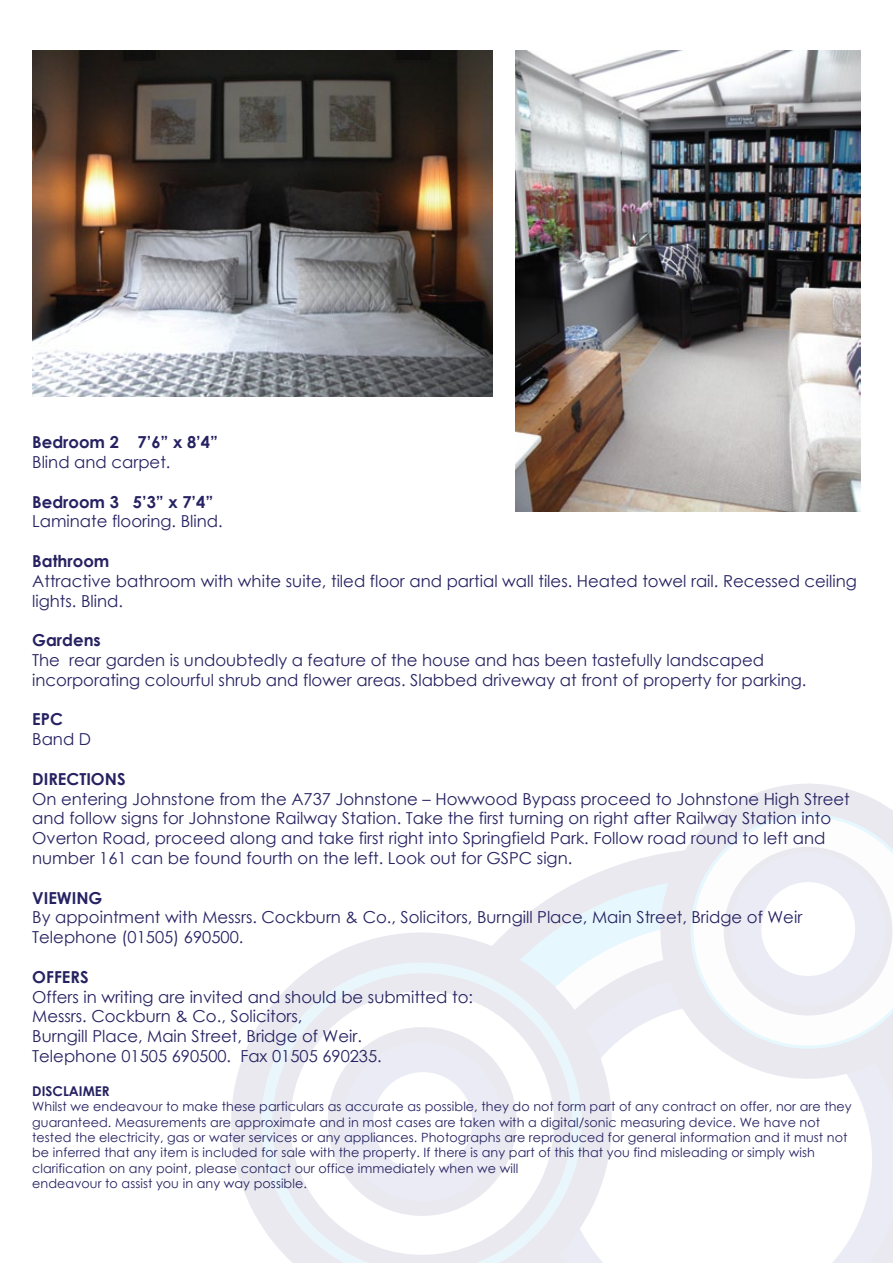
<style>
.page{position:relative;width:893px;height:1263px;background:#fff}
.page>*{position:absolute;margin:0;border:0;box-sizing:border-box;transform-origin:0 0}
.t1{font:16.5px/19.8px "Century Gothic";color:#262262}
.t2{font:700 16.5px "Century Gothic";color:#262262}
.t3{font:700 13.5px "Century Gothic";color:#262262}
.t4{font:12.75px/15.3px "Century Gothic";letter-spacing:.005em;color:#262262}
</style>
<div class="page">
<svg style="left:538px;top:858px;width:105px;height:48px"></svg>
<svg style="left:516px;top:906px;width:127px;height:35px;background:#e9f2f7"></svg>
<svg style="left:627px;top:967px;width:266px;height:296px"></svg>
<svg style="left:643px;top:783px;width:250px;height:313px"></svg>
<svg style="left:674px;top:818px;width:219px;height:247px"></svg>
<svg style="left:695px;top:818px;width:198px;height:226px"></svg>
<svg style="left:231px;top:923px;width:396px;height:340px"></svg>
<svg style="left:261px;top:962px;width:322px;height:301px"></svg>
<svg style="left:307px;top:1031px;width:230px;height:205px"></svg>
<svg style="left:322px;top:1031px;width:202px;height:192px"></svg>
<img style="left:32px;top:51px;width:461px;height:345px">
<img style="left:515px;top:51px;width:346px;height:461px">
<p class="t2" style="left:32px;top:430px;width:187px">Bedroom 2 7’6” x 8’4”</p>
<p class="t1" style="left:32px;top:452px;width:140px">Blind and carpet.</p>
<p class="t2" style="left:32px;top:489px;width:183px">Bedroom 3 5’3” x 7’4”</p>
<p class="t1" style="left:32px;top:511px;width:192px">Laminate flooring. Blind.</p>
<p class="t2" style="left:32px;top:548px;width:79px">Bathroom</p>
<p class="t1" style="left:32px;top:571px;width:826px">Attractive bathroom with white suite, tiled floor and partial wall tiles. Heated towel rail. Recessed ceiling lights. Blind.</p>
<p class="t2" style="left:32px;top:628px;width:70px">Gardens</p>
<p class="t1" style="left:32px;top:650px;width:776px">The rear garden is undoubtedly a feature of the house and has been tastefully landscaped incorporating colourful shrub and flower areas. Slabbed driveway at front of property for parking.</p>
<p class="t2" style="left:32px;top:707px;width:32px">EPC</p>
<p class="t1" style="left:32px;top:729px;width:60px">Band D</p>
<p class="t2" style="left:32px;top:766px;width:95px">DIRECTIONS</p>
<p class="t1" style="left:32px;top:788px;width:819px">On entering Johnstone from the A737 Johnstone – Howwood Bypass proceed to Johnstone High Street and follow signs for Johnstone Railway Station. Take the first turning on right after Railway Station into Overton Road, proceed along and take first right into Springfield Park. Follow road round to left and number 161 can be found fourth on the left. Look out for GSPC sign.</p>
<p class="t2" style="left:32px;top:885px;width:72px">VIEWING</p>
<p class="t1" style="left:32px;top:907px;width:772px">By appointment with Messrs. Cockburn &amp; Co., Solicitors, Burngill Place, Main Street, Bridge of Weir<br>Telephone (01505) 690500.</p>
<p class="t2" style="left:32px;top:964px;width:58px">OFFERS</p>
<p class="t1" style="left:32px;top:986px;width:442px">Offers in writing are invited and should be submitted to:<br>Messrs. Cockburn &amp; Co., Solicitors,<br>Burngill Place, Main Street, Bridge of Weir.<br>Telephone 01505 690500. Fax 01505 690235.</p>
<p class="t3" style="left:32px;top:1081px;width:79px">DISCLAIMER</p>
<p class="t4" style="left:32px;top:1099px;width:821px">Whilst we endeavour to make these particulars as accurate as possible, they do not form part of any contract on offer, nor are they guaranteed. Measurements are approximate and in most cases are taken with a digital/sonic measuring device. We have not tested the electricity, gas or water services or any appliances. Photographs are reproduced for general information and it must not be inferred that any item is included for sale with the property. If there is any part of this that you find misleading or simply wish clarification on any point, please contact our office immediately when we will<br>endeavour to assist you in any way possible.</p>
</div>
